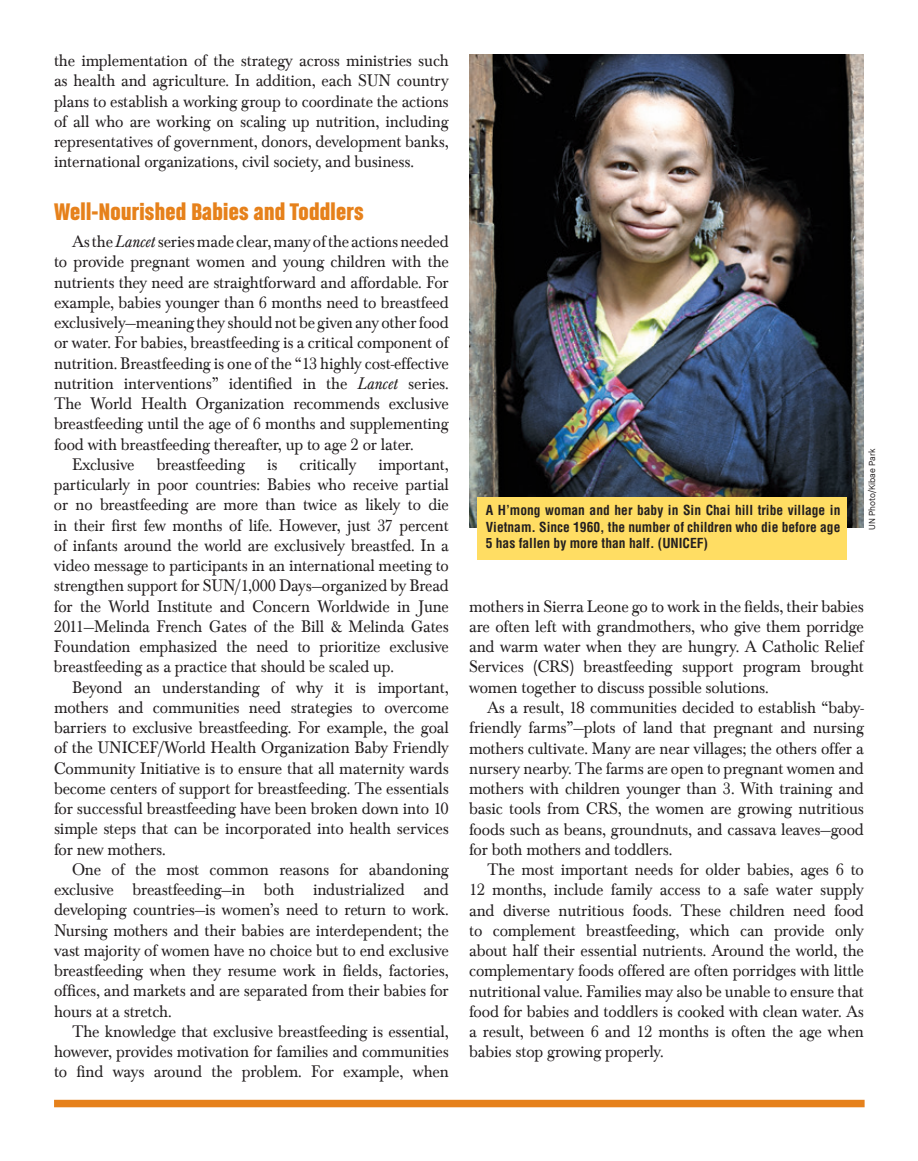
<style>
.page{position:relative;width:918px;height:1161px;background:#fff}
.page>*{position:absolute;margin:0;border:0;box-sizing:border-box;transform-origin:0 0}
.t1{font:25.5px "Chalet Comprime Hong Kong Sixty";letter-spacing:.01em;color:#e6811b;scale:1.1 1}
.t2{font:17.25px/20.2px "Baskerville Com";letter-spacing:-.01em;color:#231f20;text-align:justify;scale:.96 1}
.t3{font:17.25px/20.2px "Baskerville Com";letter-spacing:-.01em;color:#231f20;text-align:justify;scale:.95 1}
.t4{font:700 condensed 13.5px/16.5px "Helvetica";color:#231f20;text-align:justify}
.t5{font:9px "Chalet";letter-spacing:-.005em;color:#231f20;scale:.95 1}
.s1{font-style:italic}
</style>
<div class="page">
<div style="left:54px;top:1100px;width:811px;height:7px;background:#e6811b"></div>
<img style="left:469px;top:54px;width:395px;height:474px">
<div style="left:477px;top:497px;width:370px;height:63px;background:#ffdd63"></div>
<p class="t2" style="left:54px;top:51px;width:413px">the implementation of the strategy across ministries such as health and agriculture. In addition, each SUN country plans to establish a working group to coordinate the actions of all who are working on scaling up nutrition, including representatives of government, donors, development banks, international organizations, civil society, and business.</p>
<h1 class="t1" style="left:54px;top:197px;width:283px">Well-Nourished Babies and Toddlers</h1>
<p class="t2" style="left:72px;top:232px;width:394px">As the <span class="s1">Lancet</span> series made clear, many of the actions needed</p>
<p class="t2" style="left:54px;top:252px;width:413px">to provide pregnant women and young children with the</p>
<p class="t2" style="left:54px;top:272px;width:413px">nutrients they need are straightforward and affordable. For</p>
<p class="t2" style="left:54px;top:292px;width:413px">example, babies younger than 6 months need to breastfeed</p>
<p class="t2" style="left:54px;top:313px;width:413px">exclusively—meaning they should not be given any other food</p>
<p class="t2" style="left:54px;top:333px;width:413px">or water. For babies, breastfeeding is a critical component of</p>
<p class="t2" style="left:54px;top:353px;width:413px">nutrition. Breastfeeding is one of the “13 highly cost-effective</p>
<p class="t2" style="left:54px;top:373px;width:413px">nutrition interventions” identified in the <span class="s1">Lancet</span> series.</p>
<p class="t2" style="left:54px;top:394px;width:413px">The World Health Organization recommends exclusive</p>
<p class="t2" style="left:54px;top:414px;width:413px">breastfeeding until the age of 6 months and supplementing</p>
<p class="t2" style="left:54px;top:434px;width:376px">food with breastfeeding thereafter, up to age 2 or later.</p>
<p class="t3" style="left:72px;top:454px;width:67px">Exclusive</p>
<p class="t3" style="left:157px;top:454px;width:94px">breastfeeding</p>
<p class="t3" style="left:267px;top:454px;width:12px">is</p>
<p class="t3" style="left:299px;top:454px;width:61px">critically</p>
<p class="t3" style="left:54px;top:454px;width:417px;text-indent:324px">important, particularly in poor countries: Babies who receive partial or no breastfeeding are more than twice as likely to die in their first few months of life. However, just 37 percent of infants around the world are exclusively breastfed. In a video message to participants in an international meeting to strengthen support for SUN/1,000 Days—organized by Bread for the World Institute and Concern Worldwide in June 2011—Melinda French Gates of the Bill &amp; Melinda Gates Foundation emphasized the need to prioritize exclusive breastfeeding as a practice that should be scaled up.</p>
<p class="t2" style="left:54px;top:677px;width:413px;text-indent:18px">Beyond an understanding of why it is important, mothers and communities need strategies to overcome barriers to exclusive breastfeeding. For example, the goal of the UNICEF/World Health Organization Baby Friendly Community Initiative is to ensure that all maternity wards become centers of support for breastfeeding. The essentials for successful breastfeeding have been broken down into 10 simple steps that can be incorporated into health services for new mothers.</p>
<p class="t2" style="left:54px;top:859px;width:413px;text-indent:18px">One of the most common reasons for abandoning exclusive breastfeeding—in both industrialized and developing countries—is women’s need to return to work.<br>Nursing mothers and their babies are interdependent; the vast majority of women have no choice but to end exclusive breastfeeding when they resume work in fields, factories, offices, and markets and are separated from their babies for hours at a stretch.</p>
<p class="t2" style="left:54px;top:1021px;width:413px;text-indent:18px">The knowledge that exclusive breastfeeding is essential, however, provides motivation for families and communities to find ways around the problem. For example, when</p>
<p class="t4" style="left:486px;top:502px;width:356px">A H’mong woman and her baby in Sin Chai hill tribe village in Vietnam. Since 1960, the number of children who die before age 5 has fallen by more than half. (UNICEF)</p>
<p class="t5" style="left:867px;top:530px;width:87px;rotate:-90deg">UN Photo/Kibae Park</p>
<p class="t2" style="left:469px;top:596px;width:413px">mothers in Sierra Leone go to work in the fields, their babies are often left with grandmothers, who give them porridge and warm water when they are hungry. A Catholic Relief Services (CRS) breastfeeding support program brought women together to discuss possible solutions.</p>
<p class="t2" style="left:469px;top:698px;width:413px;text-indent:18px">As a result, 18 communities decided to establish “baby&shy;friendly farms”—plots of land that pregnant and nursing mothers cultivate. Many are near villages; the others offer a nursery nearby. The farms are open to pregnant women and mothers with children younger than 3. With training and basic tools from CRS, the women are growing nutritious foods such as beans, groundnuts, and cassava leaves—good for both mothers and toddlers.</p>
<p class="t2" style="left:469px;top:860px;width:413px;text-indent:18px">The most important needs for older babies, ages 6 to 12 months, include family access to a safe water supply and diverse nutritious foods. These children need food to complement breastfeeding, which can provide only about half their essential nutrients. Around the world, the complementary foods offered are often porridges with little nutritional value. Families may also be unable to ensure that food for babies and toddlers is cooked with clean water. As a result, between 6 and 12 months is often the age when babies stop growing properly.</p>
</div>
